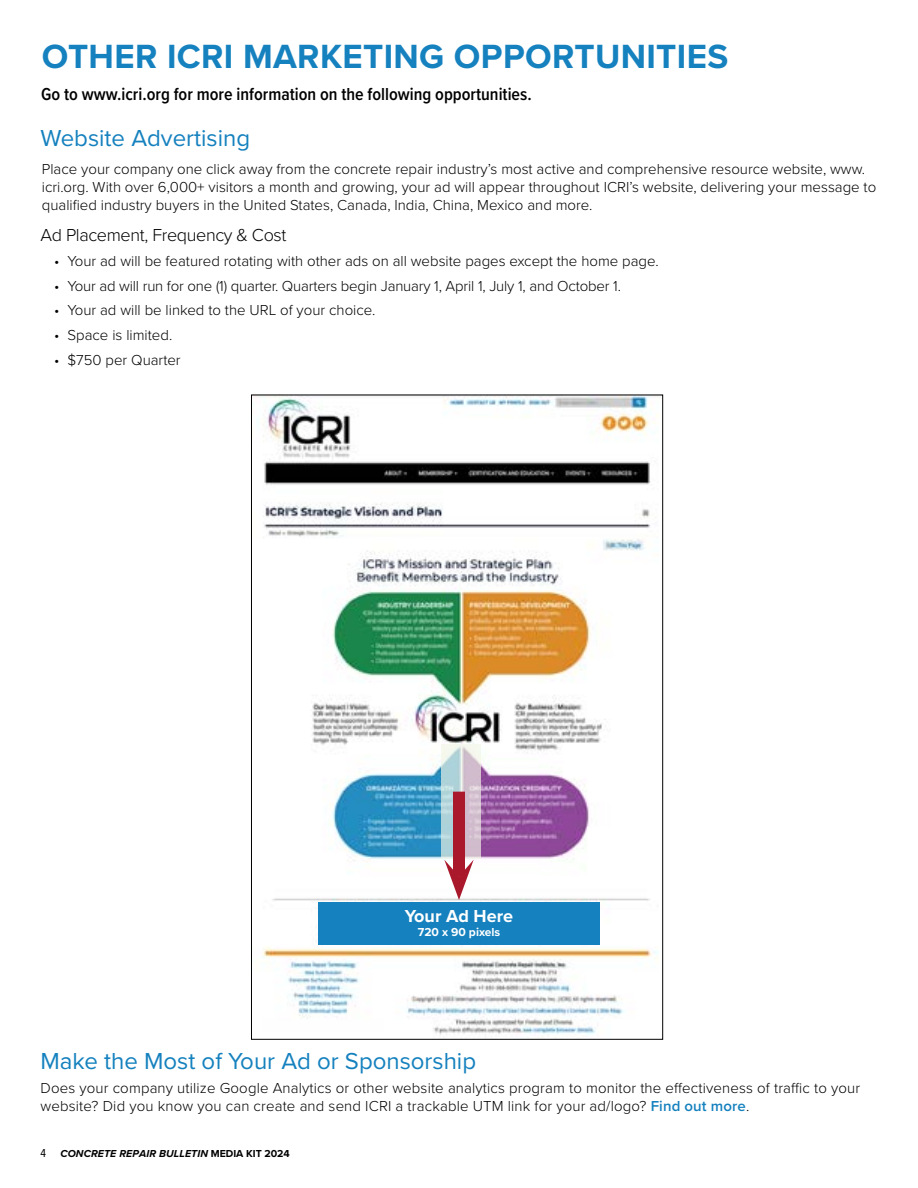
<style>
.page{position:relative;width:918px;height:1188px;background:#fff}
.page>*{position:absolute;margin:0;border:0;box-sizing:border-box;transform-origin:0 0}
.t1{font:700 34.8px "Proxima Nova";letter-spacing:.01em;color:#1581be}
.t2{font:24px "Proxima Nova";color:#1581be}
.t3{font:600 18px "Proxima Nova Cond";color:#000}
.t4{font:300 18px "Proxima Nova";letter-spacing:-.02em;color:#000}
.t5{font:700 18px "Proxima Nova";color:#fff}
.t6{font:300 15px/18px "Proxima Nova";color:#000}
.t7{font:700 12px "Proxima Nova";color:#fff}
.t8{font:12px "Proxima Nova Cond";color:#000}
.t9{font:italic 700 10.5px "Proxima Nova";letter-spacing:.01em;color:#000}
.s1{font-weight:600;color:#1581be}
.s2{font-style:normal}
</style>
<div class="page">
<img style="left:262px;top:397px;width:396px;height:638px">
<div style="left:318px;top:903px;width:282px;height:42px;background:#1581be"></div>
<svg style="left:441px;top:744px;width:40px;height:115px;background:#cad0d7"></svg>
<div style="left:453px;top:792px;width:12px;height:84px;background:#aa182c"></div>
<svg style="left:444px;top:860px;width:30px;height:40px"></svg>
<h1 class="t1" style="left:42px;top:30px;width:688px">OTHER ICRI MARKETING OPPORTUNITIES</h1>
<p class="t3" style="left:41px;top:81px;width:492px">Go to www.icri.org for more information on the following opportunities.</p>
<h2 class="t2" style="left:40px;top:121px;width:211px">Website Advertising</h2>
<p class="t6" style="left:42px;top:159px;width:836px">Place your company one click away from the concrete repair industry’s most active and comprehensive resource website, www. icri.org. With over 6,000+ visitors a month and growing, your ad will appear throughout ICRI’s website, delivering your message to qualified industry buyers in the United States, Canada, India, China, Mexico and more.</p>
<p class="t4" style="left:40px;top:222px;width:247px">Ad Placement, Frequency &amp; Cost</p>
<p class="t6" style="left:54px;top:251px;width:606px">• Your ad will be featured rotating with other ads on all website pages except the home page.</p>
<p class="t6" style="left:54px;top:276px;width:569px">• Your ad will run for one (1) quarter. Quarters begin January 1, April 1, July 1, and October 1.</p>
<p class="t6" style="left:54px;top:301px;width:323px">• Your ad will be linked to the URL of your choice.</p>
<p class="t6" style="left:54px;top:325px;width:120px">• Space is limited.</p>
<p class="t6" style="left:54px;top:350px;width:128px">• $750 per Quarter</p>
<p class="t5" style="left:405px;top:903px;width:110px">Your Ad Here</p>
<p class="t7" style="left:418px;top:924px;width:84px">720 x 90 pixels</p>
<h2 class="t2" style="left:40px;top:1043px;width:437px">Make the Most of Your Ad or Sponsorship</h2>
<p class="t6" style="left:40px;top:1079px;width:821px">Does your company utilize Google Analytics or other website analytics program to monitor the effectiveness of traffic to your website? Did you know you can create and send ICRI a trackable UTM link for your ad/logo? <span class="s1">Find out more</span>.</p>
<p class="t8" style="left:40px;top:1144px;width:7px">4</p>
<p class="t9" style="left:60px;top:1146px;width:231px">CONCRETE REPAIR BULLETIN <span class="s2">MEDIA KIT 2024</span></p>
</div>
